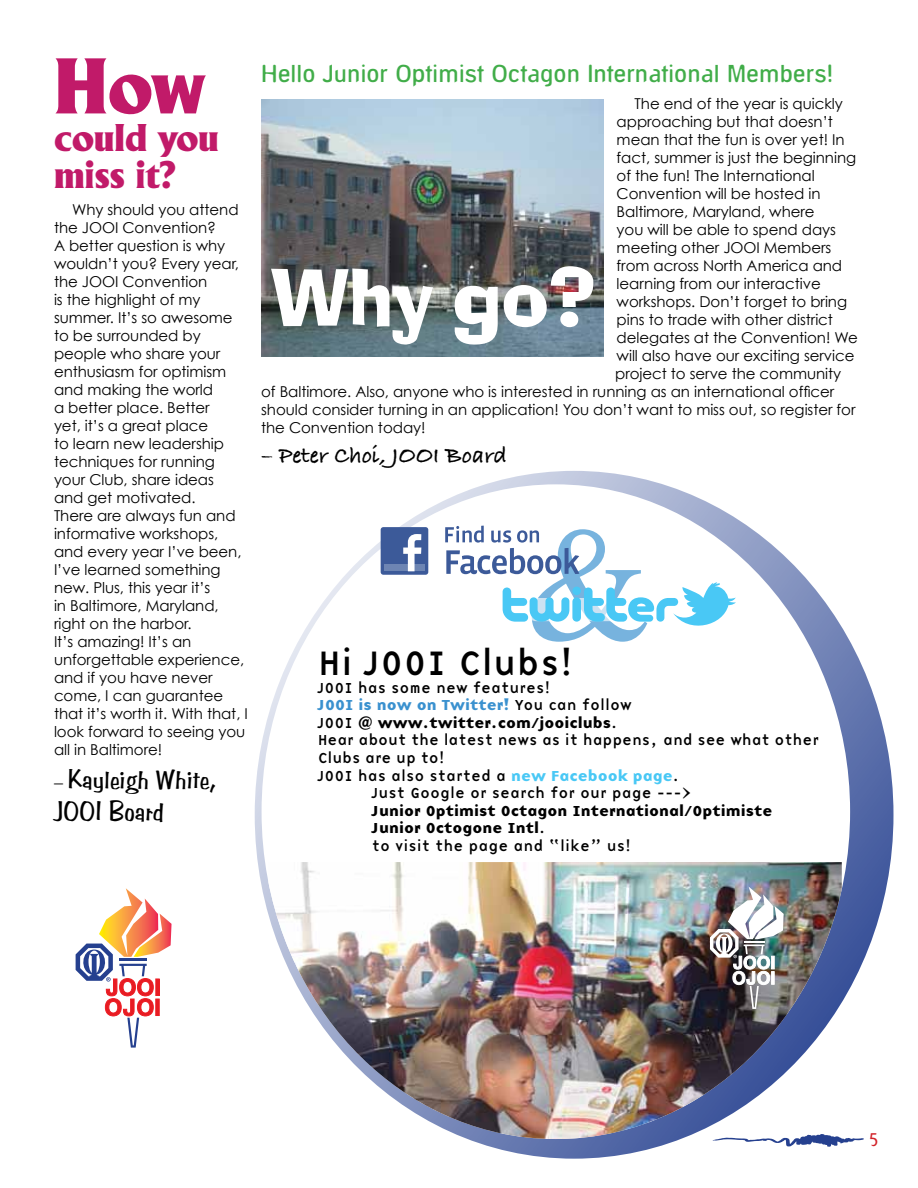
<style>
.page{position:relative;width:918px;height:1188px;background:#fff}
.page>*{position:absolute;margin:0;border:0;box-sizing:border-box;transform-origin:0 0}
.t1{font:163.2px "Times";color:#3a91cf}
.t2{font:76.5px "Anthony";color:#c11a69}
.t3{font:37.5px/37.5px "Anthony";color:#c11a69}
.t4{font:35.1px "Base Nine";color:#000}
.t5{font:27px/32.4px "Benguiat Frisky";color:#000}
.t6{font:500 25.5px "Decon Struct";color:#41ad49}
.t7{font:24px "Bradley Hand ITCTT Bold";letter-spacing:-.005em;color:#000}
.t8{font:18px "Arbitrary";color:#d2232a}
.t9{font:15px/18px "Century Gothic";letter-spacing:-.005em;color:#000}
.t10{font:15px "Base Nine";color:#000}
.t11{font:15px/17.5px "Base Nine B";color:#000}
.s1{font-family:"Times";font-size:18px}
.s2{color:#3a91cf}
.s3{font-family:"Base Nine"}
.s4{font-family:"Base Nine B";color:#49c8f5}
</style>
<div class="page">
<svg style="left:713px;top:1138px;width:151px;height:9px"></svg>
<svg style="left:255px;top:471px;width:638px;height:688px;background:#798aba"></svg>
<div style="left:262px;top:484px;width:588px;height:655px;background:#fff;border-radius:50%"></div>
<img style="left:268px;top:862px;width:574px;height:277px">
<svg style="left:503px;top:582px;width:233px;height:44px"></svg>
<svg style="left:445px;top:526px;width:134px;height:48px"></svg>
<div style="left:381px;top:527px;width:47px;height:48px;background:#3c5a99;border-radius:3px"></div>
<div style="left:384px;top:565px;width:41px;height:6px;background:#6d85b3"></div>
<svg style="left:403px;top:534px;width:18px;height:37px"></svg>
<img style="left:710px;top:887px;width:74px;height:122px">
<img style="left:261px;top:100px;width:342px;height:256px">
<svg style="left:76px;top:888px;width:96px;height:160px"></svg>
<svg style="left:271px;top:266px;width:323px;height:79px"></svg>
<h2 class="t2" style="left:54px;top:49px;width:153px">How</h2>
<h3 class="t3" style="left:54px;top:121px;width:166px">could you miss it?</h3>
<p class="t9" style="left:54px;top:201px;width:195px;text-indent:18px">Why should you attend the JOOI Convention?<br>A better question is why wouldn’t you? Every year, the JOOI Convention<br>is the highlight of my summer. It’s so awesome to be surrounded by people who share your enthusiasm for optimism and making the world<br>a better place. Better<br>yet, it’s a great place<br>to learn new leadership techniques for running your Club, share ideas<br>and get motivated.<br>There are always fun and informative workshops, and every year I’ve been,<br>I’ve learned something new. Plus, this year it’s<br>in Baltimore, Maryland, right on the harbor.<br>It’s amazing! It’s an unforgettable experience, and if you have never come, I can guarantee that it’s worth it. With that, I look forward to seeing you all in Baltimore!</p>
<h3 class="t5" style="left:54px;top:763px;width:164px"><span class="s1">–</span> Kayleigh White,<br>JOOI Board</h3>
<h3 class="t6" style="left:261px;top:60px;width:573px">Hello Junior Optimist Octagon International Members!</h3>
<p class="t9" style="left:635px;top:94px;width:210px">The end of the year is quickly</p>
<p class="t9" style="left:617px;top:112px;width:218px">approaching but that doesn’t</p>
<p class="t9" style="left:617px;top:130px;width:229px">mean that the fun is over yet! In</p>
<p class="t9" style="left:617px;top:148px;width:241px">fact, summer is just the beginning</p>
<p class="t9" style="left:617px;top:166px;width:200px">of the fun! The International</p>
<p class="t9" style="left:617px;top:184px;width:205px">Convention will be hosted in</p>
<p class="t9" style="left:617px;top:202px;width:199px">Baltimore, Maryland, where</p>
<p class="t9" style="left:617px;top:220px;width:221px">you will be able to spend days</p>
<p class="t9" style="left:617px;top:238px;width:216px">meeting other JOOI Members</p>
<p class="t9" style="left:617px;top:256px;width:227px">from across North America and</p>
<p class="t9" style="left:617px;top:274px;width:206px">learning from our interactive</p>
<p class="t9" style="left:617px;top:292px;width:232px">workshops. Don’t forget to bring</p>
<p class="t9" style="left:617px;top:310px;width:218px">pins to trade with other district</p>
<p class="t9" style="left:617px;top:328px;width:243px">delegates at the Convention! We</p>
<p class="t9" style="left:617px;top:346px;width:239px">will also have our exciting service</p>
<p class="t9" style="left:615px;top:364px;width:228px">project to serve the community</p>
<p class="t9" style="left:261px;top:382px;width:575px">of Baltimore. Also, anyone who is interested in running as an international officer</p>
<p class="t9" style="left:261px;top:400px;width:596px">should consider turning in an application! You don’t want to miss out, so register for</p>
<p class="t9" style="left:261px;top:418px;width:166px">the Convention today!</p>
<h3 class="t7" style="left:261px;top:442px;width:248px">– Peter Choi, JOOI Board</h3>
<h1 class="t1" style="left:525px;top:493px;width:128px">&amp;</h1>
<h3 class="t4" style="left:318px;top:638px;width:259px">Hi JOOI Clubs!</h3>
<p class="t10" style="left:318px;top:677px;width:235px">JOOI has some new features!</p>
<p class="t11" style="left:318px;top:696px;width:316px"><span class="s2">JOOI is now on Twitter!</span> <span class="s3">You can follow<br>JOOI @</span> www.twitter.com/jooiclubs<span class="s3">.</span></p>
<p class="t10" style="left:318px;top:730px;width:503px">Hear about the latest news as it happens, and see what other</p>
<p class="t10" style="left:318px;top:747px;width:129px">Clubs are up to!</p>
<p class="t10" style="left:318px;top:765px;width:363px">JOOI has also started a <span class="s4">new Facebook page</span>.</p>
<p class="t10" style="left:372px;top:782px;width:322px">Just Google or search for our page ---&gt;</p>
<p class="t11" style="left:372px;top:801px;width:402px">Junior Optimist Octagon International/Optimiste<br>Junior Octogone Intl<span class="s3">.</span></p>
<p class="t10" style="left:372px;top:835px;width:262px">to visit the page and “like” us!</p>
<p class="t8" style="left:869px;top:1128px;width:12px">5</p>
</div>
